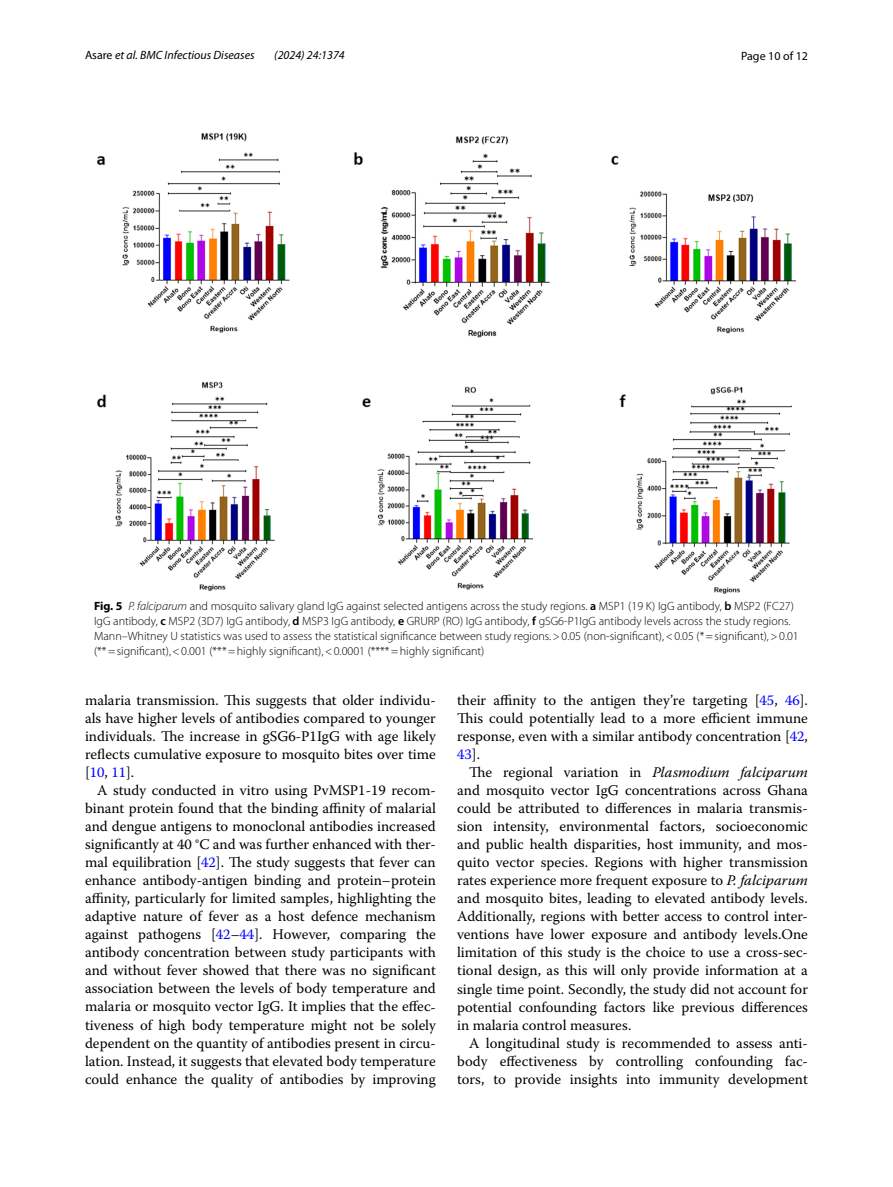
<style>
.page{position:relative;width:893px;height:1187px;background:#fff}
.page>*{position:absolute;margin:0;border:0;box-sizing:border-box;transform-origin:0 0}
.t1{font:14.7px/18px "Warnock Pro";color:#000;text-align:justify}
.t2{font:300 12px/15px "Myriad Pro";color:#000}
.t3{font:italic 12px "Myriad Pro";color:#000}
.t4{font:12px "Myriad Pro";color:#000}
.s1{font-style:normal}
.s2{font-weight:700}
.s3{font-style:italic}
.s4{font-weight:600}
.s5{color:#00f}
</style>
<div class="page">
<img style="left:97px;top:133px;width:699px;height:461px">
<p class="t3" style="left:85px;top:48px;width:171px"><span class="s1">Asare</span> et al. BMC Infectious Diseases</p>
<p class="t3" style="left:274px;top:48px;width:72px">(2024) 24:1374</p>
<p class="t4" style="left:741px;top:48px;width:68px">Page 10 of 12</p>
<p class="t2" style="left:94px;top:598px;width:706px"><span class="s2">Fig. 5</span> <span class="s3">P. falciparum</span> and mosquito salivary gland IgG against selected antigens across the study regions. <span class="s4">a</span> MSP1 (19 K) IgG antibody, <span class="s4">b</span> MSP2 (FC27)<br>IgG antibody, <span class="s4">c</span> MSP2 (3D7) IgG antibody, <span class="s4">d</span> MSP3 IgG antibody, <span class="s4">e</span> GRURP (RO) IgG antibody, <span class="s4">f</span> gSG6-P1IgG antibody levels across the study regions.<br>Mann–Whitney U statistics was used to assess the statistical significance between study regions.&gt;0.05 (non-significant),&lt;0.05 (*=significant),&gt;0.01 (**=significant),&lt;0.001 (***=highly significant),&lt;0.0001 (****=highly significant)</p>
<p class="t1" style="left:85px;top:691px;width:352px">malaria transmission. This suggests that older individu&shy;als have higher levels of antibodies compared to younger individuals. The increase in gSG6-P1IgG with age likely reflects cumulative exposure to mosquito bites over time [<span class="s5">10</span>, <span class="s5">11</span>].</p>
<p class="t1" style="left:85px;top:781px;width:352px;text-indent:12px">A study conducted in vitro using PvMSP1-19 recom&shy;binant protein found that the binding affinity of malarial and dengue antigens to monoclonal antibodies increased significantly at 40 °C and was further enhanced with ther&shy;mal equilibration [<span class="s5">42</span>]. The study suggests that fever can enhance antibody-antigen binding and protein–protein affinity, particularly for limited samples, highlighting the adaptive nature of fever as a host defence mechanism against pathogens [<span class="s5">42</span>–<span class="s5">44</span>]. However, comparing the antibody concentration between study participants with and without fever showed that there was no significant association between the levels of body temperature and malaria or mosquito vector IgG. It implies that the effec&shy;tiveness of high body temperature might not be solely dependent on the quantity of antibodies present in circu&shy;lation. Instead, it suggests that elevated body temperature could enhance the quality of antibodies by improving</p>
<p class="t1" style="left:457px;top:691px;width:352px">their affinity to the antigen they’re targeting [<span class="s5">45</span>, <span class="s5">46</span>].<br>This could potentially lead to a more efficient immune response, even with a similar antibody concentration [<span class="s5">42</span>, <span class="s5">43</span>].</p>
<p class="t1" style="left:457px;top:763px;width:352px;text-indent:12px">The regional variation in <span class="s3">Plasmodium falciparum </span>and mosquito vector IgG concentrations across Ghana could be attributed to differences in malaria transmis&shy;sion intensity, environmental factors, socioeconomic and public health disparities, host immunity, and mos&shy;quito vector species. Regions with higher transmission rates experience more frequent exposure to <span class="s3">P. falciparum </span>and mosquito bites, leading to elevated antibody levels.<br>Additionally, regions with better access to control inter&shy;ventions have lower exposure and antibody levels.One limitation of this study is the choice to use a cross-sec&shy;tional design, as this will only provide information at a single time point. Secondly, the study did not account for potential confounding factors like previous differences in malaria control measures.</p>
<p class="t1" style="left:457px;top:1033px;width:352px;text-indent:12px">A longitudinal study is recommended to assess anti&shy;body effectiveness by controlling confounding fac&shy;tors, to provide insights into immunity development</p>
</div>
